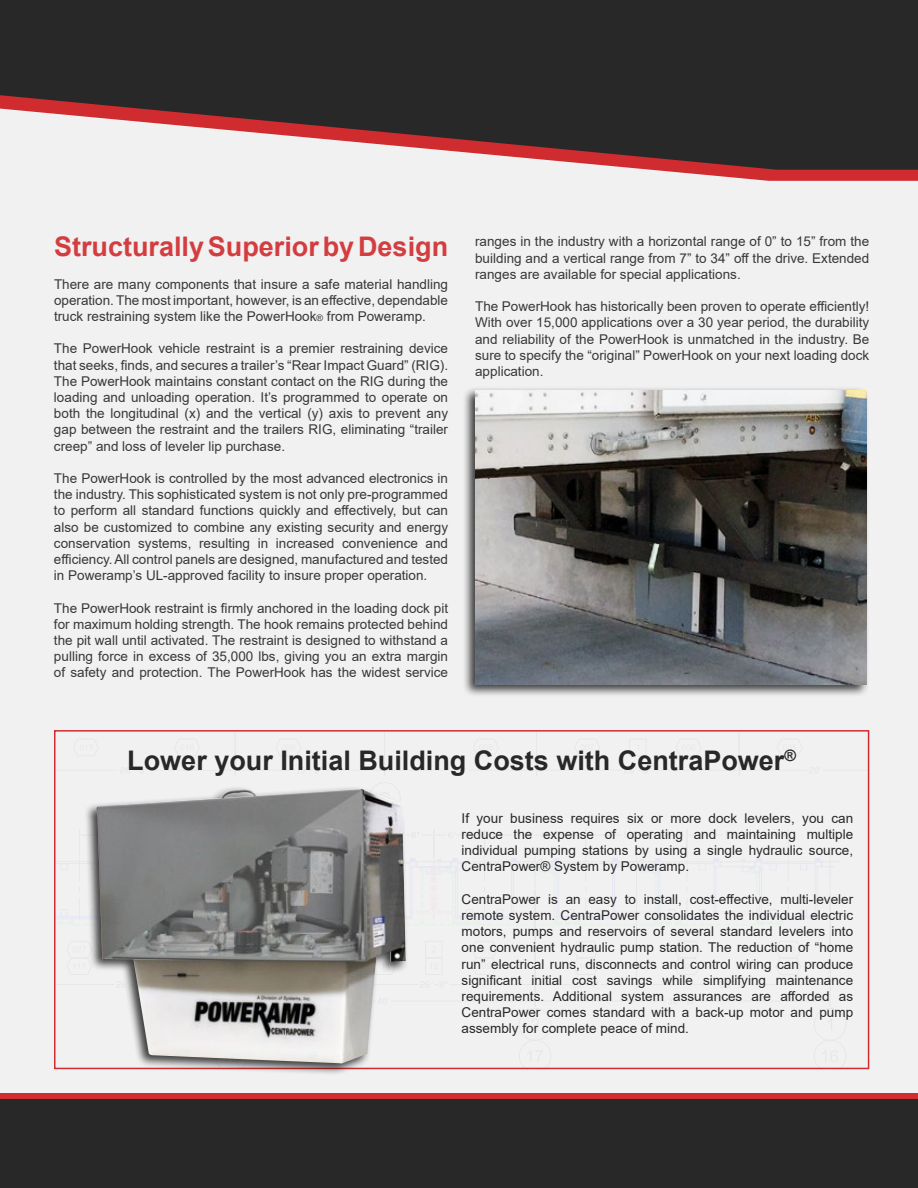
<style>
.page{position:relative;width:918px;height:1188px;background:#f1f1f2}
.page>*{position:absolute;margin:0;border:0;box-sizing:border-box;transform-origin:0 0}
.t1{font:700 27px "Arial";color:#292829}
.t2{font:700 27px "Arial";color:#d33d40}
.t3{font:13.5px/16.2px "Arial";color:#383839;text-align:justify}
.t4{font:13.5px/16.2px "Arial";color:#292829;text-align:justify}
.s1{font-size:9px}
</style>
<div class="page">
<div style="left:0;top:1094px;width:918px;height:73px;background:linear-gradient(to right,#d02c2f,#d02c2f)"></div>
<div style="left:0;top:1100px;width:918px;height:88px;background:#292829"></div>
<svg style="left:654px;top:170px;width:264px;height:11px;fill:#d02c2f"></svg>
<svg style="left:0;top:0;width:918px;height:170px;background:#4c4243"></svg>
<div style="left:462px;top:387px;width:408px;height:310px;background:#000;opacity:.75"></div>
<img style="left:475px;top:390px;width:392px;height:295px">
<div style="left:54px;top:730px;width:815px;height:339px;border:2px solid #d02c2f"></div>
<div style="left:83px;top:786px;width:326px;height:290px;background:#000;opacity:.75"></div>
<img style="left:95px;top:787px;width:311px;height:277px">
<h1 class="t2" style="left:54px;top:228px;width:396px">Structurally Superior by Design</h1>
<p class="t3" style="left:54px;top:276px;width:396px">There are many components that insure a safe material handling operation. The most important, however, is an effective, dependable truck restraining system like the PowerHook<span class="s1">®</span> from Poweramp.</p>
<p class="t3" style="left:54px;top:340px;width:396px">The PowerHook vehicle restraint is a premier restraining device that seeks, finds, and secures a trailer’s “Rear Impact Guard” (RIG).<br>The PowerHook maintains constant contact on the RIG during the loading and unloading operation. It’s programmed to operate on both the longitudinal (x) and the vertical (y) axis to prevent any gap between the restraint and the trailers RIG, eliminating “trailer creep” and loss of leveler lip purchase.</p>
<p class="t3" style="left:54px;top:470px;width:396px">The PowerHook is controlled by the most advanced electronics in the industry. This sophisticated system is not only pre-programmed to perform all standard functions quickly and effectively, but can also be customized to combine any existing security and energy conservation systems, resulting in increased convenience and efficiency. All control panels are designed, manufactured and tested in Poweramp’s UL-approved facility to insure proper operation.</p>
<p class="t3" style="left:54px;top:600px;width:396px">The PowerHook restraint is firmly anchored in the loading dock pit for maximum holding strength. The hook remains protected behind the pit wall until activated. The restraint is designed to withstand a pulling force in excess of 35,000 lbs, giving you an extra margin of safety and protection. The PowerHook has the widest service</p>
<p class="t3" style="left:475px;top:233px;width:396px">ranges in the industry with a horizontal range of 0” to 15” from the building and a vertical range from 7” to 34” off the drive. Extended ranges are available for special applications.</p>
<p class="t3" style="left:475px;top:298px;width:396px">The PowerHook has historically been proven to operate efficiently!<br>With over 15,000 applications over a 30 year period, the durability and reliability of the PowerHook is unmatched in the industry. Be sure to specify the “original” PowerHook on your next loading dock application.</p>
<h1 class="t1" style="left:127px;top:742px;width:670px">Lower your Initial Building Costs with CentraPower<sup>®</sup></h1>
<p class="t4" style="left:462px;top:810px;width:393px">If your business requires six or more dock levelers, you can reduce the expense of operating and maintaining multiple individual pumping stations by using a single hydraulic source, CentraPower® System by Poweramp.</p>
<p class="t4" style="left:462px;top:891px;width:393px">CentraPower is an easy to install, cost-effective, multi-leveler remote system. CentraPower consolidates the individual electric motors, pumps and reservoirs of several standard levelers into one convenient hydraulic pump station. The reduction of “home run” electrical runs, disconnects and control wiring can produce significant initial cost savings while simplifying maintenance requirements. Additional system assurances are afforded as CentraPower comes standard with a back-up motor and pump assembly for complete peace of mind.</p>
</div>
